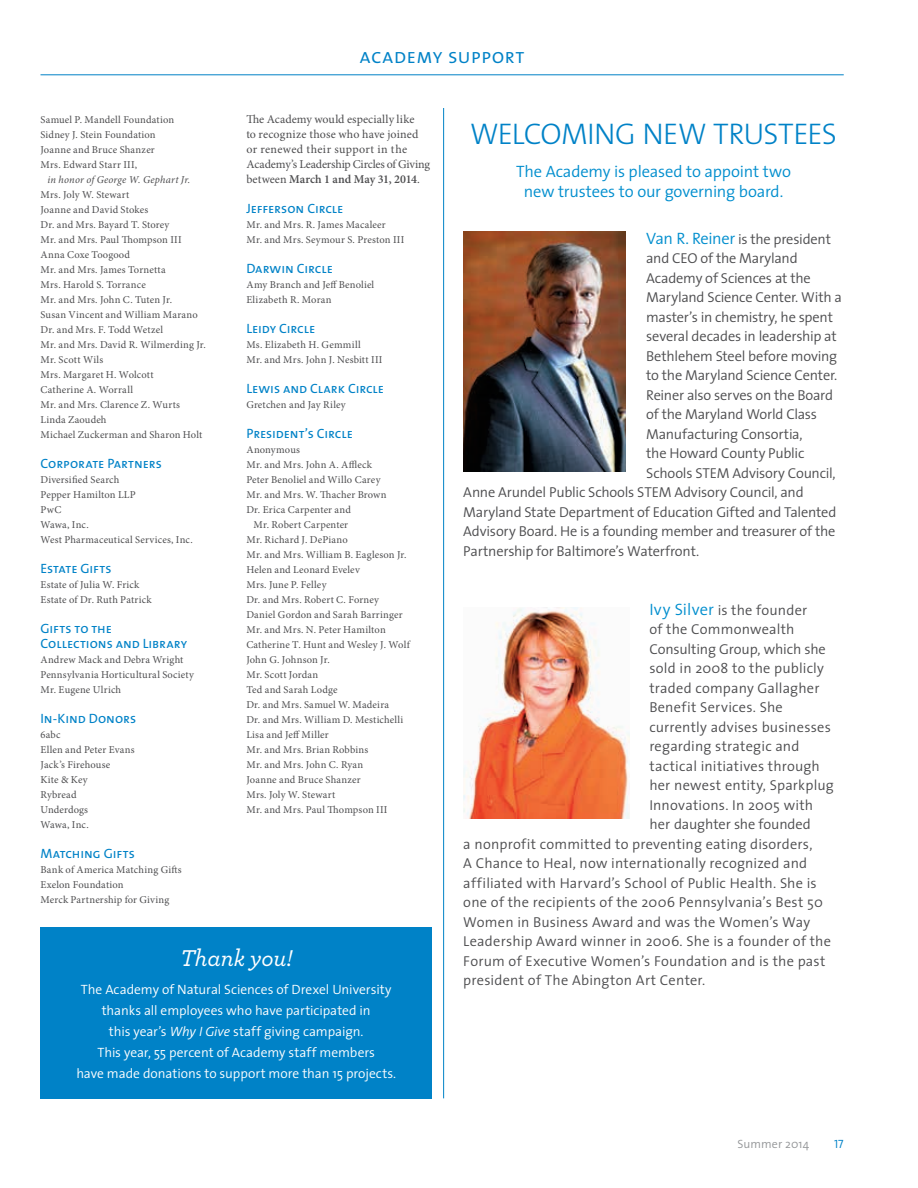
<style>
.page{position:relative;width:918px;height:1188px;background:#fff}
.page>*{position:absolute;margin:0;border:0;box-sizing:border-box;transform-origin:0 0}
.t1{font:30px "The Sans Light Caps";letter-spacing:-.02em;color:#0082c7}
.t2{font:italic 500 24px "Archer";letter-spacing:-.01em;color:#fff}
.t3{font:21px "The Sans Semi Light Caps";letter-spacing:.005em;color:#0082c7}
.t4{font:300 16.5px/19.8px "The Sans";letter-spacing:-.01em;color:#008ece;text-align:center}
.t5{font:300 14.4px "The Sans";letter-spacing:.005em;color:#4d4d4f}
.t6{font:300 14.4px "The Sans";letter-spacing:-.015em;color:#4d4d4f}
.t7{font:300 14.4px "The Sans";letter-spacing:-.02em;color:#4d4d4f}
.t8{font:300 13.5px/21px "The Sans";letter-spacing:-.005em;color:#fff;text-align:center}
.t9{font:13.5px/15px "The Sans Caps";letter-spacing:-.005em;color:#0082c7}
.t10{font:12px/15px "Minion Pro";letter-spacing:-.005em;color:#4d4d4f}
.t11{font:300 12px "The Sans";letter-spacing:.005em;color:#949698}
.t12{font:12px "The Sans Semi Light Caps";color:#0082c7}
.t13{font:10.5px/15px "Minion Pro";letter-spacing:.02em;color:#4d4d4f}
.t14{font:italic 10.5px "Minion Pro";letter-spacing:.02em;color:#4d4d4f}
.s1{font-weight:600}
.s2{font-style:italic}
.s3{font-size:16.5px;color:#008ece}
</style>
<div class="page">
<hr style="left:40px;top:74px;width:804px;height:1px;background:#0082c7">
<div style="left:40px;top:927px;width:392px;height:171px;background:#0082c7"></div>
<img style="left:463px;top:608px;width:166px;height:210px">
<img style="left:464px;top:232px;width:162px;height:239px">
<hr style="left:443px;top:108px;width:1px;height:990px;background:#0082c7">
<h3 class="t3" style="left:360px;top:39px;width:167px">academy support</h3>
<p class="t13" style="left:40px;top:112px;width:135px">Samuel P. Mandell Foundation<br>Sidney J. Stein Foundation<br>Joanne and Bruce Shanzer<br>Mrs. Edward Starr III,</p>
<p class="t14" style="left:48px;top:172px;width:144px">in honor ofGeorge W. Gephart Jr.</p>
<p class="t13" style="left:40px;top:187px;width:167px">Mrs. Joly W. Stewart<br>Joanne and David Stokes<br>Dr. and Mrs. Bayard T. Storey<br>Mr. and Mrs. Paul Thompson III<br>Anna Coxe Toogood<br>Mr. and Mrs. James Tornetta<br>Mrs. Harold S. Torrance<br>Mr. and Mrs. John C. Tuten Jr.<br>Susan Vincent and William Marano<br>Dr. and Mrs. F. Todd Wetzel<br>Mr. and Mrs. David R. Wilmerding Jr.<br>Mr. Scott Wils<br>Mrs. Margaret H. Wolcott<br>Catherine A. Worrall<br>Mr. and Mrs. Clarence Z. Wurts<br>Linda Zaoudeh<br>Michael Zuckerman and Sharon Holt</p>
<p class="t9" style="left:40px;top:456px;width:123px">Corporate Partners</p>
<p class="t13" style="left:40px;top:472px;width:154px">Diversified Search<br>Pepper Hamilton LLP<br>PwC<br>Wawa, Inc.<br>West Pharmaceutical Services, Inc.</p>
<p class="t9" style="left:40px;top:561px;width:73px">Estate Gifts</p>
<p class="t13" style="left:40px;top:577px;width:113px">Estate of Julia W. Frick<br>Estate of Dr. Ruth Patrick</p>
<p class="t9" style="left:40px;top:621px;width:148px">Gifts to the<br>Collections and Library</p>
<p class="t13" style="left:40px;top:652px;width:155px">Andrew Mack and Debra Wright<br>Pennsylvania Horticultural Society<br>Mr. Eugene Ulrich</p>
<p class="t9" style="left:40px;top:711px;width:97px">In-Kind Donors</p>
<p class="t13" style="left:40px;top:727px;width:96px">6abc<br>Ellen and Peter Evans<br>Jack’s Firehouse<br>Kite &amp; Key<br>Rybread<br>Underdogs<br>Wawa, Inc.</p>
<p class="t9" style="left:40px;top:846px;width:96px">Matching Gifts</p>
<p class="t13" style="left:40px;top:862px;width:143px">Bank of America Matching Gifts<br>Exelon Foundation<br>Merck Partnership for Giving</p>
<p class="t10" style="left:246px;top:112px;width:185px">The Academy would especially like<br>to recognize those who have joined or renewed their support in the Academy’s Leadership Circles of Giving between <span class="s1">March 1 and May 31, 2014</span>.</p>
<p class="t9" style="left:246px;top:201px;width:99px">Jefferson Circle</p>
<p class="t13" style="left:246px;top:217px;width:160px">Mr. and Mrs. R. James Macaleer<br>Mr. and Mrs. Seymour S. Preston III</p>
<p class="t9" style="left:246px;top:261px;width:88px">Darwin Circle</p>
<p class="t13" style="left:246px;top:277px;width:129px">Amy Branch and Jeff Benoliel<br>Elizabeth R. Moran</p>
<p class="t9" style="left:246px;top:321px;width:70px">Leidy Circle</p>
<p class="t13" style="left:246px;top:337px;width:138px">Ms. Elizabeth H. Gemmill<br>Mr. and Mrs. John J. Nesbitt III</p>
<p class="t9" style="left:246px;top:381px;width:139px">Lewis and Clark Circle</p>
<p class="t13" style="left:246px;top:397px;width:101px">Gretchen and Jay Riley</p>
<p class="t9" style="left:246px;top:426px;width:108px">President’s Circle</p>
<p class="t13" style="left:246px;top:442px;width:55px">Anonymous</p>
<p class="t13" style="left:246px;top:457px;width:127px">Mr. and Mrs. John A. Affleck</p>
<p class="t13" style="left:246px;top:472px;width:136px">Peter Benoliel and Willo Carey</p>
<p class="t13" style="left:246px;top:487px;width:142px">Mr. and Mrs. W. Thacher Brown</p>
<p class="t13" style="left:246px;top:502px;width:106px">Dr. Erica Carpenter and</p>
<p class="t13" style="left:254px;top:517px;width:96px">Mr. Robert Carpenter</p>
<p class="t13" style="left:246px;top:532px;width:103px">Mr. Richard J. DePiano</p>
<p class="t13" style="left:246px;top:547px;width:162px">Mr. and Mrs. William B. Eagleson Jr.</p>
<p class="t13" style="left:246px;top:562px;width:115px">Helen and Leonard Evelev</p>
<p class="t13" style="left:246px;top:577px;width:82px">Mrs. June P. Felley</p>
<p class="t13" style="left:246px;top:592px;width:134px">Dr. and Mrs. Robert C. Forney</p>
<p class="t13" style="left:246px;top:607px;width:158px">Daniel Gordon and Sarah Barringer</p>
<p class="t13" style="left:246px;top:622px;width:141px">Mr. and Mrs. N. Peter Hamilton</p>
<p class="t13" style="left:246px;top:637px;width:166px">Catherine T. Hunt and Wesley J. Wolf</p>
<p class="t13" style="left:246px;top:652px;width:85px">John G. Johnson Jr.</p>
<p class="t13" style="left:246px;top:667px;width:74px">Mr. Scott Jordan</p>
<p class="t13" style="left:246px;top:682px;width:93px">Ted and Sarah Lodge</p>
<p class="t13" style="left:246px;top:697px;width:144px">Dr. and Mrs. Samuel W. Madeira</p>
<p class="t13" style="left:246px;top:712px;width:159px">Dr. and Mrs. William D. Mestichelli</p>
<p class="t13" style="left:246px;top:727px;width:84px">Lisa and Jeff Miller</p>
<p class="t13" style="left:246px;top:742px;width:123px">Mr. and Mrs. Brian Robbins</p>
<p class="t13" style="left:246px;top:757px;width:119px">Mr. and Mrs. John C. Ryan</p>
<p class="t13" style="left:246px;top:772px;width:116px">Joanne and Bruce Shanzer</p>
<p class="t13" style="left:246px;top:787px;width:90px">Mrs. Joly W. Stewart</p>
<p class="t13" style="left:246px;top:802px;width:143px">Mr. and Mrs. Paul Thompson III</p>
<h2 class="t2" style="left:180px;top:941px;width:114px">Thank you!</h2>
<p class="t8" style="left:76px;top:979px;width:321px">The Academy of Natural Sciences of Drexel University thanks all employees who have participated in<br>this year’s <span class="s2">Why I Give</span> staff giving campaign.<br>This year, 55 percent of Academy staff members<br>have made donations to support more than 15 projects.</p>
<h1 class="t1" style="left:470px;top:109px;width:369px">WELCOMING NEW TRUSTEES</h1>
<h3 class="t4" style="left:516px;top:161px;width:277px">The Academy is pleased to appoint two new trustees to our governing board.</h3>
<h3 class="t6" style="left:646px;top:227px;width:186px"><span class="s3">Van R. Reiner</span> is the president</h3>
<h3 class="t6" style="left:646px;top:246px;width:153px">and CEO of the Maryland</h3>
<h3 class="t6" style="left:646px;top:266px;width:166px">Academy of Sciences at the</h3>
<h3 class="t6" style="left:646px;top:285px;width:197px">Maryland Science Center. With a</h3>
<h3 class="t7" style="left:646px;top:305px;width:188px">master’s in chemistry, he spent</h3>
<h3 class="t6" style="left:646px;top:324px;width:192px">several decades in leadership at</h3>
<h3 class="t6" style="left:646px;top:344px;width:192px">Bethlehem Steel before moving</h3>
<h3 class="t6" style="left:646px;top:363px;width:193px">to the Maryland Science Center.</h3>
<h3 class="t7" style="left:646px;top:383px;width:188px">Reiner also serves on the Board</h3>
<h3 class="t7" style="left:646px;top:402px;width:172px">of the Maryland World Class</h3>
<h3 class="t6" style="left:646px;top:422px;width:158px">Manufacturing Consortia,</h3>
<h3 class="t6" style="left:646px;top:441px;width:160px">the Howard County Public</h3>
<h3 class="t6" style="left:646px;top:461px;width:191px">Schools STEM Advisory Council,</h3>
<h3 class="t6" style="left:463px;top:480px;width:342px">Anne Arundel Public Schools STEM Advisory Council, and</h3>
<h3 class="t6" style="left:463px;top:500px;width:375px">Maryland State Department of Education Gifted and Talented</h3>
<h3 class="t6" style="left:463px;top:519px;width:374px">Advisory Board. He is a founding member and treasurer of the</h3>
<h3 class="t6" style="left:463px;top:539px;width:237px">Partnership for Baltimore’s Waterfront.</h3>
<h3 class="t5" style="left:649px;top:598px;width:159px"><span class="s3">Ivy Silver</span> is the founder</h3>
<h3 class="t5" style="left:649px;top:618px;width:147px">of the Commonwealth</h3>
<h3 class="t5" style="left:649px;top:637px;width:178px">Consulting Group, which she</h3>
<h3 class="t5" style="left:649px;top:657px;width:176px">sold in 2008 to the publicly</h3>
<h3 class="t5" style="left:649px;top:676px;width:172px">traded company Gallagher</h3>
<h3 class="t5" style="left:649px;top:696px;width:135px">Benefit Services. She</h3>
<h3 class="t5" style="left:649px;top:715px;width:183px">currently advises businesses</h3>
<h3 class="t5" style="left:649px;top:735px;width:152px">regarding strategic and</h3>
<h3 class="t5" style="left:649px;top:754px;width:172px">tactical initiatives through</h3>
<h3 class="t5" style="left:649px;top:774px;width:186px">her newest entity, Sparkplug</h3>
<h3 class="t5" style="left:649px;top:793px;width:165px">Innovations. In 2005 with</h3>
<h3 class="t5" style="left:649px;top:813px;width:163px">her daughter she founded</h3>
<h3 class="t5" style="left:463px;top:832px;width:351px">a nonprofit committed to preventing eating disorders,</h3>
<h3 class="t5" style="left:463px;top:852px;width:346px">A Chance to Heal, now internationally recognized and</h3>
<h3 class="t5" style="left:463px;top:871px;width:355px">affiliated with Harvard’s School of Public Health. She is</h3>
<h3 class="t5" style="left:463px;top:891px;width:361px">one of the recipients of the 2006 Pennsylvania’s Best 50</h3>
<h3 class="t5" style="left:463px;top:910px;width:348px">Women in Business Award and was the Women’s Way</h3>
<h3 class="t5" style="left:463px;top:930px;width:369px">Leadership Award winner in 2006. She is a founder of the</h3>
<h3 class="t5" style="left:463px;top:949px;width:364px">Forum of Executive Women’s Foundation and is the past</h3>
<h3 class="t5" style="left:463px;top:969px;width:244px">president of The Abington Art Center.</h3>
<p class="t11" style="left:737px;top:1134px;width:73px">Summer 2014</p>
<p class="t12" style="left:834px;top:1134px;width:11px">17</p>
</div>
